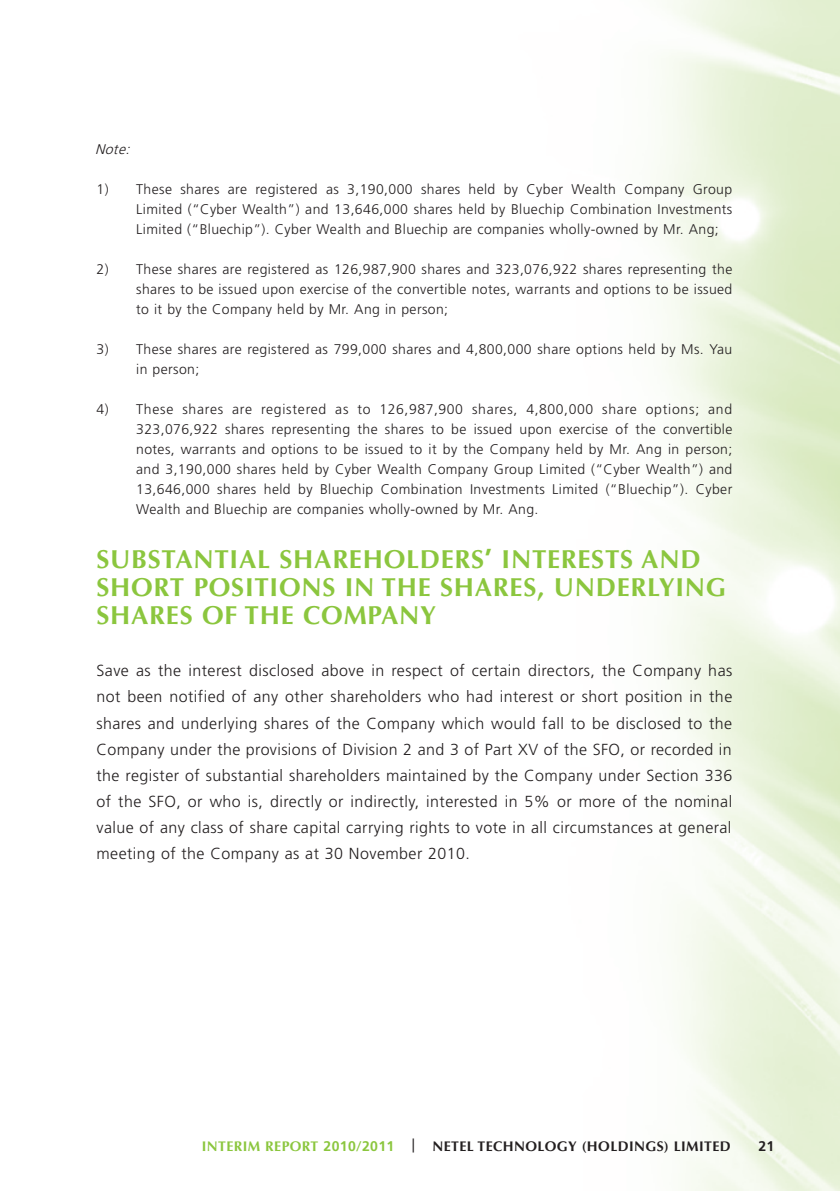
<style>
.page{position:relative;width:840px;height:1191px;background:#fff}
.page>*{position:absolute;margin:0;border:0;box-sizing:border-box;transform-origin:0 0}
.Heading_1{font:700 26px/28px "Optima LT Std";letter-spacing:.03em;color:#8bc63e}
.Body_Text{font:300 16px/26px "Frutiger LT Std";letter-spacing:.03em;color:#231f20;text-align:justify}
.Notes{font:300 14px/20px "Frutiger LT Std";letter-spacing:.03em;color:#231f20;text-align:justify}
.t1{font:700 14px "Optima LT Std";letter-spacing:.03em;color:#231f20}
.Notes-2{font:italic 300 14px "Frutiger LT Std";color:#231f20}
.t2{font:700 14px "Frutiger LT Std";color:#231f20}
.s1{font-family:"Frutiger LT Std"}
.s2{color:#8bc63e}
.s3{font-family:"Frutiger LT Std";color:#8bc63e}
</style>
<div class="page">
<p class="Notes-2" style="left:95px;top:141px;width:40px">Note:</p>
<p class="Notes" style="left:136px;top:180px;width:597px;text-indent:-40px">1) These shares are registered as 3,190,000 shares held by Cyber Wealth Company Group Limited (“Cyber Wealth”) and 13,646,000 shares held by Bluechip Combination Investments Limited (“Bluechip”). Cyber Wealth and Bluechip are companies wholly-owned by Mr. Ang;</p>
<p class="Notes" style="left:136px;top:260px;width:597px;text-indent:-40px">2) These shares are registered as 126,987,900 shares and 323,076,922 shares representing the shares to be issued upon exercise of the convertible notes, warrants and options to be issued to it by the Company held by Mr. Ang in person;</p>
<p class="Notes" style="left:136px;top:340px;width:597px;text-indent:-40px">3) These shares are registered as 799,000 shares and 4,800,000 share options held by Ms. Yau in person;</p>
<p class="Notes" style="left:136px;top:400px;width:597px;text-indent:-40px">4) These shares are registered as to 126,987,900 shares, 4,800,000 share options; and 323,076,922 shares representing the shares to be issued upon exercise of the convertible notes, warrants and options to be issued to it by the Company held by Mr. Ang in person; and 3,190,000 shares held by Cyber Wealth Company Group Limited (“Cyber Wealth”) and 13,646,000 shares held by Bluechip Combination Investments Limited (“Bluechip”). Cyber Wealth and Bluechip are companies wholly-owned by Mr. Ang.</p>
<p class="Heading_1" style="left:96px;top:546px;width:630px">SUBSTANTIAL SHAREHOLDERS<span class="s1">’</span> INTERESTS AND<br>SHORT POSITIONS IN THE SHARES, UNDERLYING<br>SHARES OF THE COMPANY</p>
<p class="Body_Text" style="left:96px;top:658px;width:637px">Save as the interest disclosed above in respect of certain directors, the Company has not been notified of any other shareholders who had interest or short position in the shares and underlying shares of the Company which would fall to be disclosed to the Company under the provisions of Division 2 and 3 of Part XV of the SFO, or recorded in the register of substantial shareholders maintained by the Company under Section 336 of the SFO, or who is, directly or indirectly, interested in 5% or more of the nominal value of any class of share capital carrying rights to vote in all circumstances at general meeting of the Company as at 30 November 2010.</p>
<p class="t1" style="left:202px;top:1138px;width:530px"><span class="s2">INTERIM REPORT</span> <span class="s3">2010</span><span class="s2">/</span><span class="s3">2011</span> | NETEL TECHNOLOGY (HOLDINGS) LIMITED</p>
<p class="t2" style="left:758px;top:1138px;width:17px">21</p>
</div>
